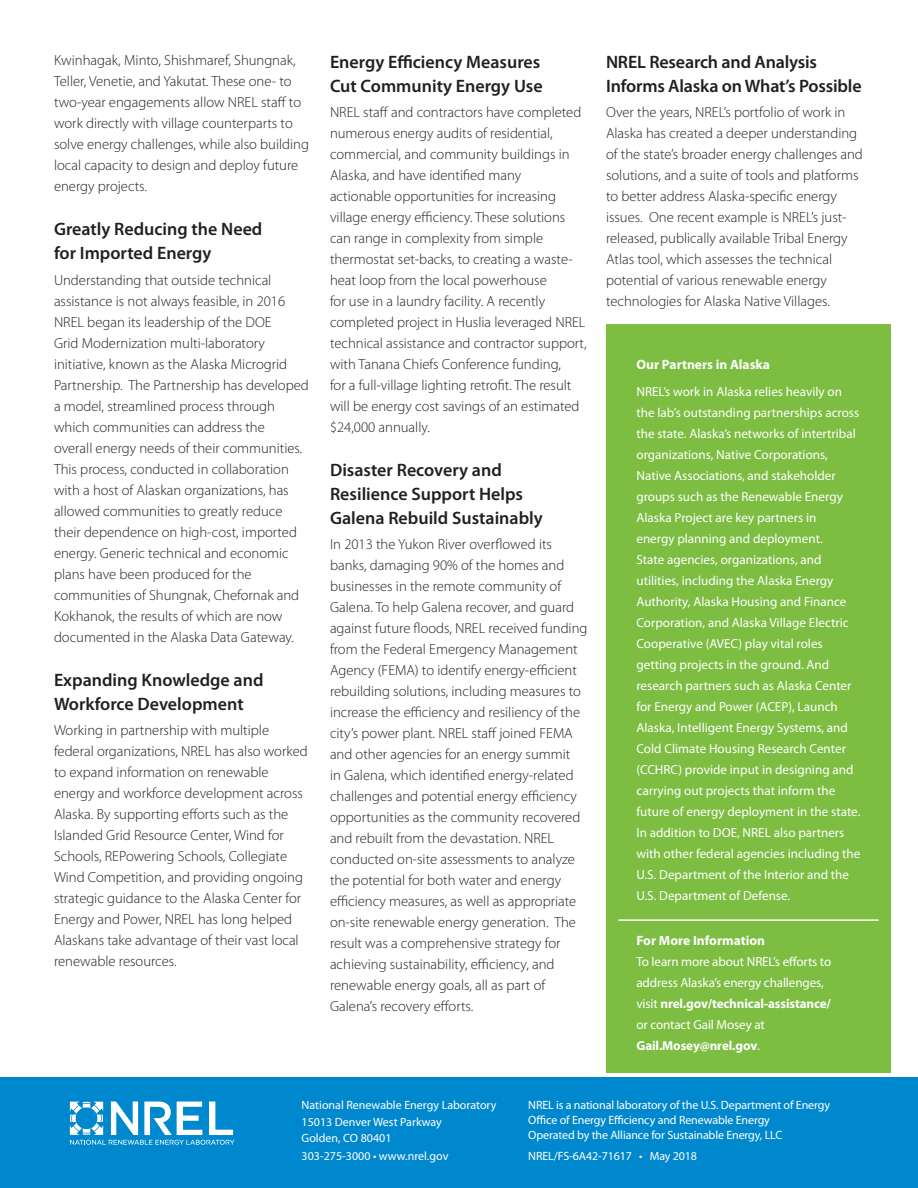
<style>
.page{position:relative;width:918px;height:1188px;background:#fff}
.page>*{position:absolute;margin:0;border:0;box-sizing:border-box;transform-origin:0 0}
.t1{font:600 18px/24px "Myriad Pro";color:#231f20}
.body{font:300 14.7px/21px "Myriad Pro";color:#231f20}
.sidebar_text_headers{font:700 13.5px "Myriad Pro";color:#fff}
.sidebar_text_reverse{font:13.2px/21px "Myriad Pro";color:#fff}
.boilerplate{font:12px/15px "Myriad Pro";letter-spacing:-.01em;color:#fff}
.address{font:12px/16.5px "Myriad Pro";color:#fff}
.s1{font-weight:700}
</style>
<div class="page">
<div style="left:0;top:1078px;width:918px;height:110px;background:#0088ce"></div>
<svg style="left:70px;top:1102px;width:165px;height:43px"></svg>
<div style="left:606px;top:324px;width:285px;height:748px;background:#7cbd42"></div>
<hr style="left:618px;top:919px;width:261px;height:2px;background:#fff">
<p class="body" style="left:54px;top:49px;width:257px">Kwinhagak, Minto, Shishmaref, Shungnak, Teller, Venetie, and Yakutat. These one- to two-year engagements allow NREL staff to work directly with village counterparts to solve energy challenges, while also building local capacity to design and deploy future energy projects.</p>
<p class="t1" style="left:54px;top:217px;width:210px">Greatly Reducing the Need for Imported Energy</p>
<p class="body" style="left:54px;top:269px;width:256px">Understanding that outside technical assistance is not always feasible, in 2016<br>NREL began its leadership of the DOE<br>Grid Modernization multi-laboratory initiative, known as the Alaska Microgrid Partnership. The Partnership has developed a model, streamlined process through which communities can address the<br>overall energy needs of their communities.<br>This process, conducted in collaboration with a host of Alaskan organizations, has allowed communities to greatly reduce their dependence on high-cost, imported energy. Generic technical and economic plans have been produced for the communities of Shungnak, Chefornak and Kokhanok, the results of which are now documented in the Alaska Data Gateway.</p>
<p class="t1" style="left:54px;top:667px;width:211px">Expanding Knowledge and<br>Workforce Development</p>
<p class="body" style="left:54px;top:720px;width:255px">Working in partnership with multiple federal organizations, NREL has also worked to expand information on renewable energy and workforce development across Alaska. By supporting efforts such as the Islanded Grid Resource Center, Wind for Schools, REPowering Schools, Collegiate Wind Competition, and providing ongoing strategic guidance to the Alaska Center for Energy and Power, NREL has long helped Alaskans take advantage of their vast local renewable resources.</p>
<p class="t1" style="left:330px;top:49px;width:214px">Energy Efficiency Measures<br>Cut Community Energy Use</p>
<p class="body" style="left:330px;top:101px;width:258px">NREL staff and contractors have completed numerous energy audits of residential, commercial, and community buildings in Alaska, and have identified many<br>actionable opportunities for increasing village energy efficiency. These solutions can range in complexity from simple thermostat set-backs, to creating a waste&shy;heat loop from the local powerhouse<br>for use in a laundry facility. A recently completed project in Huslia leveraged NREL technical assistance and contractor support, with Tanana Chiefs Conference funding,<br>for a full-village lighting retrofit. The result will be energy cost savings of an estimated $24,000 annually.</p>
<p class="t1" style="left:330px;top:458px;width:214px">Disaster Recovery and<br>Resilience Support Helps<br>Galena Rebuild Sustainably</p>
<p class="body" style="left:330px;top:534px;width:259px">In 2013 the Yukon River overflowed its banks, damaging 90% of the homes and businesses in the remote community of Galena. To help Galena recover, and guard against future floods, NREL received funding from the Federal Emergency Management Agency (FEMA) to identify energy-efficient rebuilding solutions, including measures to increase the efficiency and resiliency of the city’s power plant. NREL staff joined FEMA and other agencies for an energy summit<br>in Galena, which identified energy-related challenges and potential energy efficiency opportunities as the community recovered and rebuilt from the devastation. NREL conducted on-site assessments to analyze the potential for both water and energy efficiency measures, as well as appropriate on-site renewable energy generation. The result was a comprehensive strategy for achieving sustainability, efficiency, and renewable energy goals, all as part of Galena’s recovery efforts.</p>
<p class="t1" style="left:606px;top:49px;width:257px">NREL Research and Analysis<br>Informs Alaska on What’s Possible</p>
<p class="body" style="left:606px;top:101px;width:258px">Over the years, NREL’s portfolio of work in Alaska has created a deeper understanding of the state’s broader energy challenges and solutions, and a suite of tools and platforms to better address Alaska-specific energy issues. One recent example is NREL’s just&shy;released, publically available Tribal Energy Atlas tool, which assesses the technical potential of various renewable energy technologies for Alaska Native Villages.</p>
<p class="sidebar_text_headers" style="left:636px;top:355px;width:135px">Our Partners in Alaska</p>
<p class="sidebar_text_reverse" style="left:636px;top:381px;width:225px">NREL’s work in Alaska relies heavily on the lab’s outstanding partnerships across the state. Alaska’s networks of intertribal organizations, Native Corporations, Native Associations, and stakeholder groups such as the Renewable Energy Alaska Project are key partners in<br>energy planning and deployment.<br>State agencies, organizations, and utilities, including the Alaska Energy Authority, Alaska Housing and Finance Corporation, and Alaska Village Electric Cooperative (AVEC) play vital roles getting projects in the ground. And research partners such as Alaska Center for Energy and Power (ACEP), Launch Alaska, Intelligent Energy Systems, and Cold Climate Housing Research Center (CCHRC) provide input in designing and carrying out projects that inform the future of energy deployment in the state.<br>In addition to DOE, NREL also partners with other federal agencies including the U.S. Department of the Interior and the U.S. Department of Defense.</p>
<p class="sidebar_text_headers" style="left:636px;top:932px;width:130px">For More Information</p>
<p class="sidebar_text_reverse" style="left:636px;top:951px;width:196px">To learn more about NREL’s efforts to address Alaska’s energy challenges, visit <span class="s1">nrel.gov/technical-assistance/ </span>or contact Gail Mosey at<br><span class="s1">Gail.Mosey@nrel.gov</span>.</p>
<p class="address" style="left:302px;top:1097px;width:196px">National Renewable Energy Laboratory<br>15013 Denver West Parkway<br>Golden, CO 80401</p>
<p class="address" style="left:302px;top:1148px;width:148px">303-275-3000 • www.nrel.gov</p>
<p class="boilerplate" style="left:528px;top:1098px;width:303px">NREL is a national laboratory of the U.S. Department of Energy<br>Office of Energy Efficiency and Renewable Energy<br>Operated by the Alliance for Sustainable Energy, LLC</p>
<p class="boilerplate" style="left:528px;top:1149px;width:170px">NREL/FS-6A42-71617 • May 2018</p>
</div>
